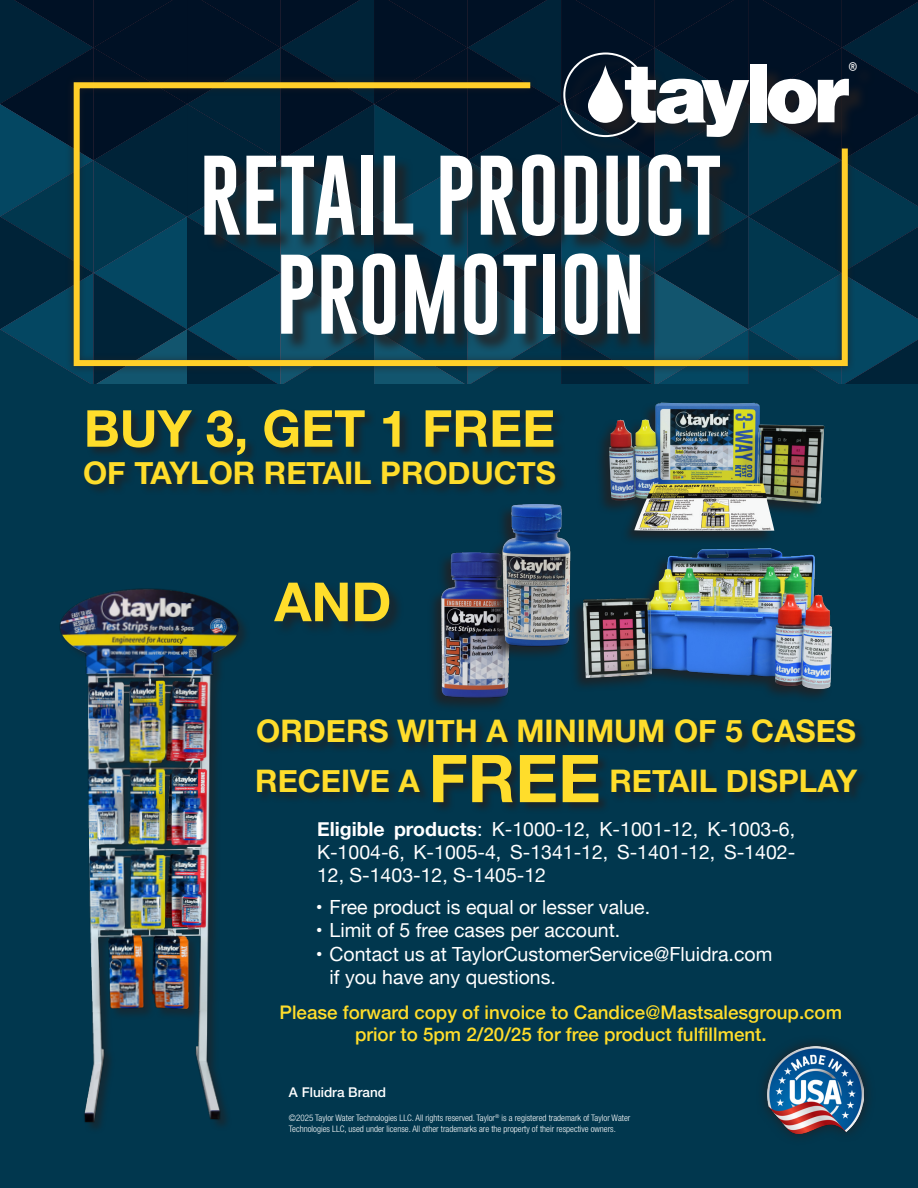
<style>
.page{position:relative;width:918px;height:1188px;background:#fff}
.page>*{position:absolute;margin:0;border:0;box-sizing:border-box;transform-origin:0 0}
.t1{font:82.5px "Gobold";color:#fff}
.t2{font:700 54px "Helvetica Neue";color:#ffdd2b}
.t3{font:700 51px "Helvetica Neue";color:#ffdd2b}
.t4{font:700 31.05px/49.5px "Helvetica Neue";color:#ffdd2b}
.t5{font:19.5px/23.4px "Helvetica Neue";color:#fff}
.t6{font:500 18.75px/22.5px "Helvetica Neue";color:#ffdd2b;text-align:center}
.t7{font:16.8px "Fira Sans Condensed";color:#fff}
.t8{font:500 13.5px "Helvetica Neue LT Pro";color:#fff}
.t9{font:300 condensed 9px/10.8px "Helvetica Neue LT Pro";color:#fff}
.s1{font-size:66px}
.s2{font-weight:700}
</style>
<div class="page">
<div style="left:0;top:384px;width:918px;height:804px;background:#01374e"></div>
<svg style="left:0;top:0;width:918px;height:384px"></svg>
<img style="left:433px;top:552px;width:76px;height:155px">
<div style="left:488px;top:503px;width:83px;height:158px;background:#231f20;opacity:.75"></div>
<img style="left:482px;top:503px;width:89px;height:154px">
<div style="left:83px;top:409px;width:484px;height:88px;background:#231f20;opacity:.75"></div>
<div style="left:257px;top:718px;width:612px;height:96px;background:#231f20;opacity:.75"></div>
<img style="left:59px;top:588px;width:208px;height:540px">
<img style="left:768px;top:1046px;width:96px;height:88px">
<div style="left:595px;top:402px;width:230px;height:143px;background:#231f20;opacity:.75"></div>
<img style="left:609px;top:403px;width:216px;height:128px">
<div style="left:568px;top:547px;width:266px;height:156px;background:#231f20;opacity:.75"></div>
<img style="left:577px;top:544px;width:257px;height:148px">
<div style="left:65px;top:74px;width:791px;height:300px;background:#231f20;opacity:.75"></div>
<svg style="left:71px;top:79px;width:780px;height:290px"></svg>
<div style="left:274px;top:581px;width:130px;height:55px;background:#231f20;opacity:.75"></div>
<p class="t1" style="left:199px;top:142px;width:524px">RETAIL PRODUCT</p>
<p class="t1" style="left:276px;top:241px;width:371px">PROMOTION</p>
<p class="t3" style="left:84px;top:389px;width:473px">BUY 3, GET 1 FREE</p>
<p class="t4" style="left:83px;top:449px;width:474px">OF TAYLOR RETAIL PRODUCTS</p>
<p class="t2" style="left:274px;top:560px;width:119px">AND</p>
<p class="t7" style="left:848px;top:56px;width:11px">®</p>
<p class="t4" style="left:255px;top:707px;width:603px">ORDERS WITH A MINIMUM OF 5 CASES<br>RECEIVE A <span class="s1">FREE</span> RETAIL DISPLAY</p>
<p class="t5" style="left:317px;top:818px;width:480px;text-align:justify"><span class="s2">Eligible products</span>: K-1000-12, K-1001-12, K-1003-6, K-1004-6, K-1005-4, S-1341-12, S-1401-12, S-1402- 12, S-1403-12, S-1405-12</p>
<p class="t5" style="left:316px;top:897px;width:336px">• Free product is equal or lesser value.</p>
<p class="t5" style="left:316px;top:920px;width:306px">• Limit of 5 free cases per account.</p>
<p class="t5" style="left:329px;top:943px;width:444px;text-indent:-14px">• Contact us at TaylorCustomerService@Fluidra.com if you have any questions.</p>
<p class="t6" style="left:280px;top:999px;width:564px">Please forward copy of invoice to Candice@Mastsalesgroup.com prior to 5pm 2/20/25 for free product fulfillment.</p>
<p class="t8" style="left:289px;top:1084px;width:99px">A Fluidra Brand</p>
<p class="t9" style="left:289px;top:1113px;width:343px">©2025 Taylor Water Technologies LLC. All rights reserved. Taylor<sup>®</sup> is a registered trademark of Taylor Water<br>Technologies LLC, used under license. All other trademarks are the property of their respective owners.</p>
</div>
